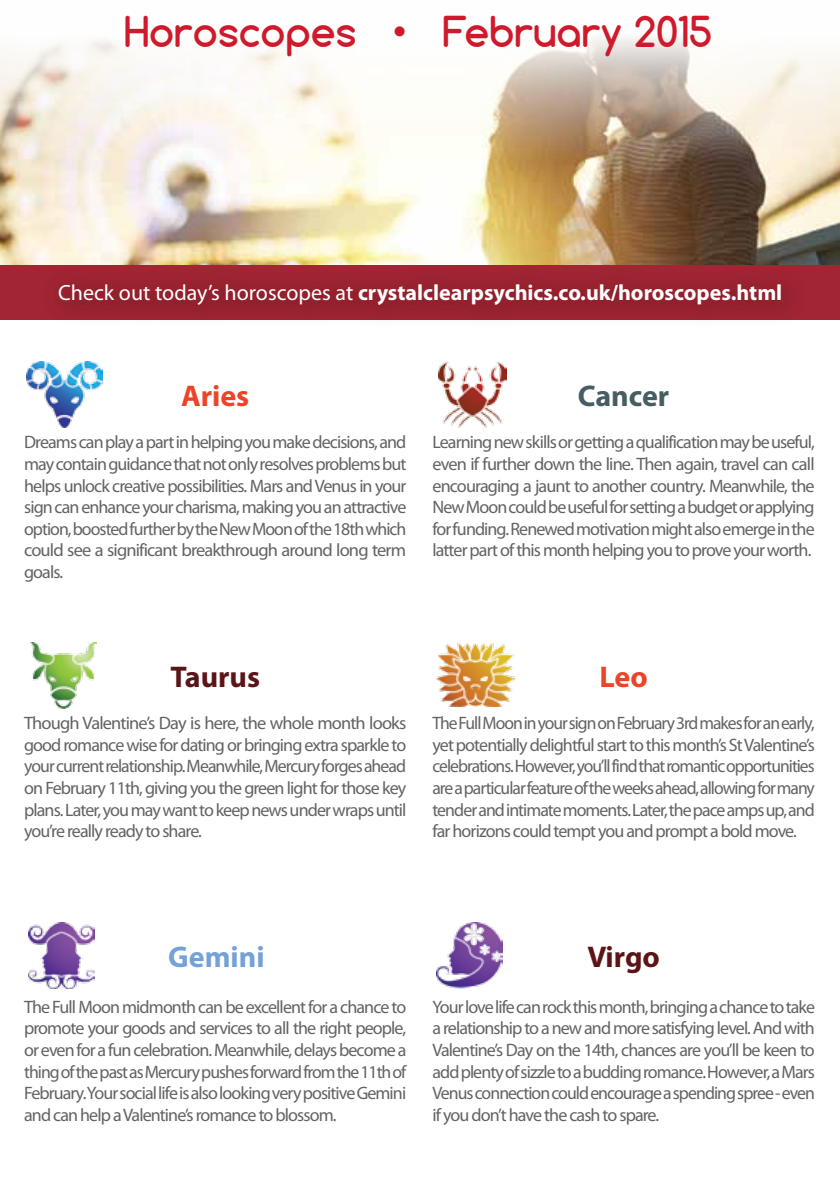
<style>
.page{position:relative;width:840px;height:1191px;background:#fff}
.page>*{position:absolute;margin:0;border:0;box-sizing:border-box;transform-origin:0 0}
.t1{font:700 40px "Comfortaa";color:#cf1a2c}
.t2{font:700 30px "Myriad Pro";color:#5b1517}
.t3{font:700 30px "Myriad Pro";color:#ec4426}
.t4{font:700 30px "Myriad Pro";color:#75a2d6}
.t5{font:700 30px "Myriad Pro";color:#475d62}
.t6{font:700 22px "Myriad Pro";color:#fff}
.t7{font:18px/21.6px "Myriad Pro";letter-spacing:-.05em;color:#636363;text-align:justify}
.s1{font-weight:400}
</style>
<div class="page">
<img style="left:0;top:38px;width:839px;height:227px">
<img style="left:26px;top:361px;width:76px;height:67px">
<img style="left:30px;top:642px;width:66px;height:66px">
<img style="left:28px;top:922px;width:67px;height:66px">
<img style="left:438px;top:361px;width:68px;height:67px">
<img style="left:436px;top:642px;width:78px;height:65px">
<img style="left:436px;top:922px;width:66px;height:66px">
<div style="left:0;top:265px;width:839px;height:55px;background:#a12532"></div>
<div style="left:38px;top:263px;width:772px;height:70px;background:#000;opacity:.13"></div>
<h1 class="t1" style="left:124px;top:7px;width:589px">Horoscopes • February 2015</h1>
<p class="t6" style="left:58px;top:278px;width:725px"><span class="s1">Check out today’s horoscopes at</span> crystalclearpsychics.co.uk/horoscopes.html</p>
<h2 class="t3" style="left:181px;top:376px;width:69px">Aries</h2>
<p class="t7" style="left:24px;top:431px;width:383px">Dreams can play a part in helping you make decisions, and may contain guidance that not only resolves problems but helps unlock creative possibilities. Mars and Venus in your sign can enhance your charisma, making you an attractive option, boosted further by the New Moon of the 18th which could see a significant breakthrough around long term goals.</p>
<h2 class="t5" style="left:577px;top:376px;width:93px">Cancer</h2>
<p class="t7" style="left:432px;top:431px;width:383px">Learning new skills or getting a qualification may be useful, even if further down the line. Then again, travel can call encouraging a jaunt to another country. Meanwhile, the New Moon could be useful for setting a budget or applying for funding. Renewed motivation might also emerge in the latter part of this month helping you to prove your worth.</p>
<h2 class="t2" style="left:170px;top:657px;width:91px">Taurus</h2>
<p class="t7" style="left:24px;top:712px;width:383px">Though Valentine’s Day is here, the whole month looks good romance wise for dating or bringing extra sparkle to your current relationship. Meanwhile, Mercury forges ahead on February 11th, giving you the green light for those key plans. Later, you may want to keep news under wraps until you’re really ready to share.</p>
<h2 class="t3" style="left:599px;top:657px;width:50px">Leo</h2>
<p class="t7" style="left:432px;top:712px;width:384px">The Full Moon in your sign on February 3rd makes for an early, yet potentially delightful start to this month’s St Valentine’s celebrations. However, you’ll find that romantic opportunities are a particular feature of the weeks ahead, allowing for many tender and intimate moments. Later, the pace amps up, and far horizons could tempt you and prompt a bold move.</p>
<h2 class="t4" style="left:168px;top:937px;width:98px">Gemini</h2>
<p class="t7" style="left:24px;top:995px;width:383px">The Full Moon midmonth can be excellent for a chance to promote your goods and services to all the right people, or even for a fun celebration. Meanwhile, delays become a thing of the past as Mercury pushes forward from the 11th of February. Your social life is also looking very positive Gemini and can help a Valentine’s romance to blossom.</p>
<h2 class="t2" style="left:587px;top:937px;width:74px">Virgo</h2>
<p class="t7" style="left:432px;top:995px;width:384px">Your love life can rock this month, bringing a chance to take a relationship to a new and more satisfying level. And with Valentine’s Day on the 14th, chances are you’ll be keen to add plenty of sizzle to a budding romance. However, a Mars Venus connection could encourage a spending spree - even if you don’t have the cash to spare.</p>
</div>
